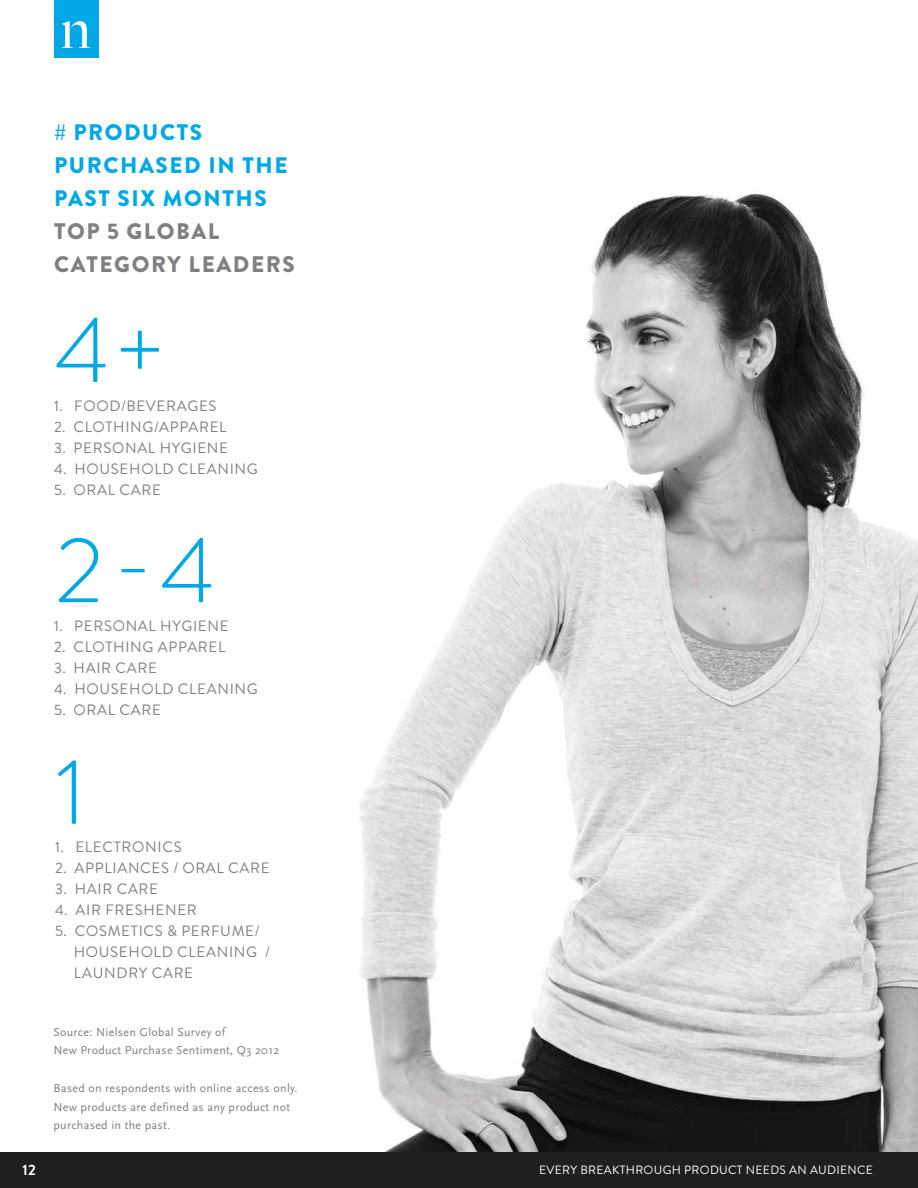
<style>
.page{position:relative;width:918px;height:1188px;background:#fff}
.page>*{position:absolute;margin:0;border:0;box-sizing:border-box;transform-origin:0 0}
.t1{font:300 93px "Brandon Grotesque";color:#00a9e6}
.t2{font:900 22.5px/33px "Brandon Grotesque";letter-spacing:.07em;color:#00a9e6}
.t3{font:900 22.5px/33px "Brandon Grotesque";letter-spacing:.07em;color:#807f83}
.t4{font:15px/21px "Brandon Grotesque";letter-spacing:.045em;color:#807f83}
.t5{font:700 15px "Brandon Grotesque";color:#fff}
.t6{font:12px/18.8px "Scala Sans OT";letter-spacing:.025em;color:#807f83}
.t7{font:12px "Brandon Grotesque";letter-spacing:.025em;color:#fff}
</style>
<div class="page">
<div style="left:0;top:1152px;width:918px;height:36px;background:#201e1e"></div>
<div style="left:54px;top:0;width:44px;height:57px;background:#00a9e6"></div>
<svg style="left:62px;top:21px;width:28px;height:27px"></svg>
<img style="left:360px;top:193px;width:558px;height:959px">
<h2 class="t2" style="left:54px;top:116px;width:235px"># PRODUCTS<br>PURCHASED IN THE<br>PAST SIX MONTHS</h2>
<h2 class="t3" style="left:54px;top:215px;width:242px">TOP 5 GLOBAL<br>CATEGORY LEADERS</h2>
<h1 class="t1" style="left:55px;top:295px;width:110px">4+</h1>
<p class="t4" style="left:54px;top:395px;width:164px">1. FOOD/BEVERAGES</p>
<p class="t4" style="left:54px;top:416px;width:174px">2. CLOTHING/APPAREL</p>
<p class="t4" style="left:54px;top:437px;width:176px">3. PERSONAL HYGIENE</p>
<p class="t4" style="left:54px;top:458px;width:205px">4. HOUSEHOLD CLEANING</p>
<p class="t4" style="left:54px;top:479px;width:108px">5. ORAL CARE</p>
<h1 class="t1" style="left:55px;top:516px;width:161px">2-4</h1>
<p class="t4" style="left:54px;top:615px;width:176px">1. PERSONAL HYGIENE</p>
<p class="t4" style="left:54px;top:636px;width:173px">2. CLOTHING APPAREL</p>
<p class="t4" style="left:54px;top:657px;width:104px">3. HAIR CARE</p>
<p class="t4" style="left:54px;top:678px;width:205px">4. HOUSEHOLD CLEANING</p>
<p class="t4" style="left:54px;top:699px;width:108px">5. ORAL CARE</p>
<h1 class="t1" style="left:56px;top:737px;width:31px">1</h1>
<p class="t4" style="left:55px;top:837px;width:128px">1. ELECTRONICS</p>
<p class="t4" style="left:55px;top:858px;width:216px">2. APPLIANCES / ORAL CARE</p>
<p class="t4" style="left:55px;top:879px;width:104px">3. HAIR CARE</p>
<p class="t4" style="left:55px;top:900px;width:143px">4. AIR FRESHENER</p>
<p class="t4" style="left:74px;top:921px;width:198px;text-indent:-19px">5. COSMETICS &amp; PERFUME/<br>HOUSEHOLD CLEANING /<br>LAUNDRY CARE</p>
<p class="t6" style="left:53px;top:1023px;width:227px">Source: Nielsen Global Survey of<br>New Product Purchase Sentiment, Q3 2012</p>
<p class="t6" style="left:53px;top:1079px;width:246px">Based on respondents with online access only.<br>New products are defined as any product not purchased in the past.</p>
<p class="t5" style="left:22px;top:1161px;width:15px">12</p>
<p class="t7" style="left:539px;top:1163px;width:335px">EVERY BREAKTHROUGH PRODUCT NEEDS AN AUDIENCE</p>
</div>
